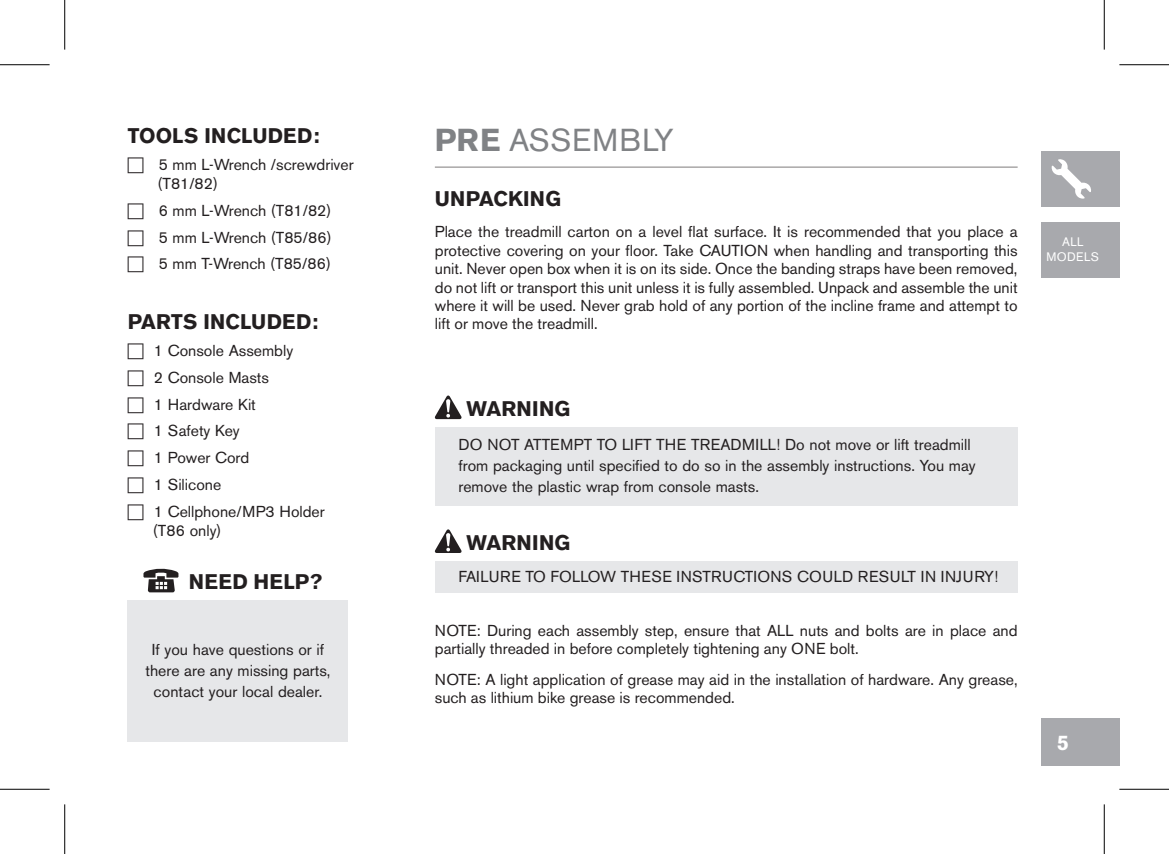
<style>
.page{position:relative;width:1169px;height:854px;background:#fff}
.page>*{position:absolute;margin:0;border:0;box-sizing:border-box;transform-origin:0 0}
.t1{font:31.5px "Akzidenz Grotesk BE";letter-spacing:.02em;color:#808285}
.t2{font:700 21px "Akzidenz Grotesk BE";letter-spacing:.01em;color:#231f20}
.t3{font:700 21px "Akzidenz Grotesk BE";color:#fff}
.t4{font:15.75px/26.8px "Akzidenz Grotesk BE";color:#231f20}
.t5{font:15.75px "Akzidenz Grotesk BE";letter-spacing:.02em;color:#231f20}
.t6{font:12.25px/14.7px "Akzidenz Grotesk BE";letter-spacing:.03em;color:#fff;text-align:center}
.s1{font-weight:700}
</style>
<div class="page">
<div style="left:1041px;top:718px;width:78px;height:48px;background:#a8a9ad"></div>
<div style="left:1041px;top:151px;width:78px;height:55px;background:#a8a9ad"></div>
<svg style="left:1051px;top:159px;width:40px;height:40px"></svg>
<div style="left:128px;top:600px;width:220px;height:142px;background:#e6e7e9"></div>
<svg style="left:143px;top:568px;width:35px;height:24px"></svg>
<div style="left:435px;top:427px;width:583px;height:79px;background:#e6e7e9"></div>
<svg style="left:434px;top:395px;width:28px;height:24px"></svg>
<div style="left:435px;top:561px;width:583px;height:31px;background:#e6e7e9"></div>
<svg style="left:434px;top:529px;width:28px;height:24px"></svg>
<hr style="left:435px;top:167px;width:583px;height:1px;background:#7e7b7b">
<div style="left:1041px;top:222px;width:78px;height:55px;background:#a8a9ad"></div>
<hr style="left:0;top:64px;width:50px;height:1px;background:#000">
<hr style="left:1119px;top:64px;width:50px;height:1px;background:#000">
<hr style="left:0;top:789px;width:50px;height:1px;background:#000">
<hr style="left:1119px;top:789px;width:50px;height:1px;background:#000">
<hr style="left:64px;top:0;width:1px;height:50px;background:#000">
<hr style="left:64px;top:804px;width:1px;height:50px;background:#000">
<hr style="left:1104px;top:0;width:1px;height:50px;background:#000">
<hr style="left:1104px;top:804px;width:1px;height:50px;background:#000">
<h2 class="t2" style="left:128px;top:124px;width:193px">TOOLS INCLUDED:</h2>
<p class="t4" style="left:158px;top:155px;width:198px;line-height:18.9px">5 mm L-Wrench /screwdriver (T81/82)</p>
<p class="t4" style="left:159px;top:197px;width:174px;text-align:justify">6 mm L-Wrench (T81/82)<br>5 mm L-Wrench (T85/86)<br>5 mm T-Wrench (T85/86)</p>
<h2 class="t2" style="left:128px;top:310px;width:192px">PARTS INCLUDED:</h2>
<p class="t4" style="left:154px;top:337px;width:172px">1 Console Assembly<br>2 Console Masts<br>1 Hardware Kit<br>1 Safety Key<br>1 Power Cord<br>1 Silicone<br>1 Cellphone/MP3 Holder</p>
<p class="t4" style="left:153px;top:517px;width:70px">(T86 only)</p>
<h2 class="t2" style="left:189px;top:569px;width:135px">NEED HELP?</h2>
<p class="t4" style="left:145px;top:639px;width:187px;line-height:21px;text-align:center">If you have questions or if there are any missing parts, contact your local dealer.</p>
<h1 class="t1" style="left:435px;top:122px;width:241px"><span class="s1">PRE</span> ASSEMBLY</h1>
<h2 class="t2" style="left:435px;top:187px;width:128px">UNPACKING</h2>
<p class="t4" style="left:435px;top:223px;width:584px;line-height:18.4px;text-align:justify">Place the treadmill carton on a level flat surface. It is recommended that you place a protective covering on your floor. Take CAUTION when handling and transporting this unit. Never open box when it is on its side. Once the banding straps have been removed, do not lift or transport this unit unless it is fully assembled. Unpack and assemble the unit where it will be used. Never grab hold of any portion of the incline frame and attempt to lift or move the treadmill.</p>
<h2 class="t2" style="left:466px;top:396px;width:105px">WARNING</h2>
<p class="t4" style="left:458px;top:434px;width:519px;line-height:21px">DO NOT ATTEMPT TO LIFT THE TREADMILL! Do not move or lift treadmill from packaging until specified to do so in the assembly instructions. You may remove the plastic wrap from console masts.</p>
<h2 class="t2" style="left:466px;top:530px;width:105px">WARNING</h2>
<p class="t5" style="left:458px;top:567px;width:541px">FAILURE TO FOLLOW THESE INSTRUCTIONS COULD RESULT IN INJURY!</p>
<p class="t4" style="left:435px;top:621px;width:584px;line-height:18.4px">NOTE: During each assembly step, ensure that ALL nuts and bolts are in place and partially threaded in before completely tightening any ONE bolt.</p>
<p class="t4" style="left:435px;top:670px;width:584px;line-height:18.4px">NOTE: A light application of grease may aid in the installation of hardware. Any grease, such as lithium bike grease is recommended.</p>
<p class="t6" style="left:1047px;top:235px;width:54px">ALL<br>MODELS</p>
<h2 class="t3" style="left:1057px;top:730px;width:13px">5</h2>
</div>
